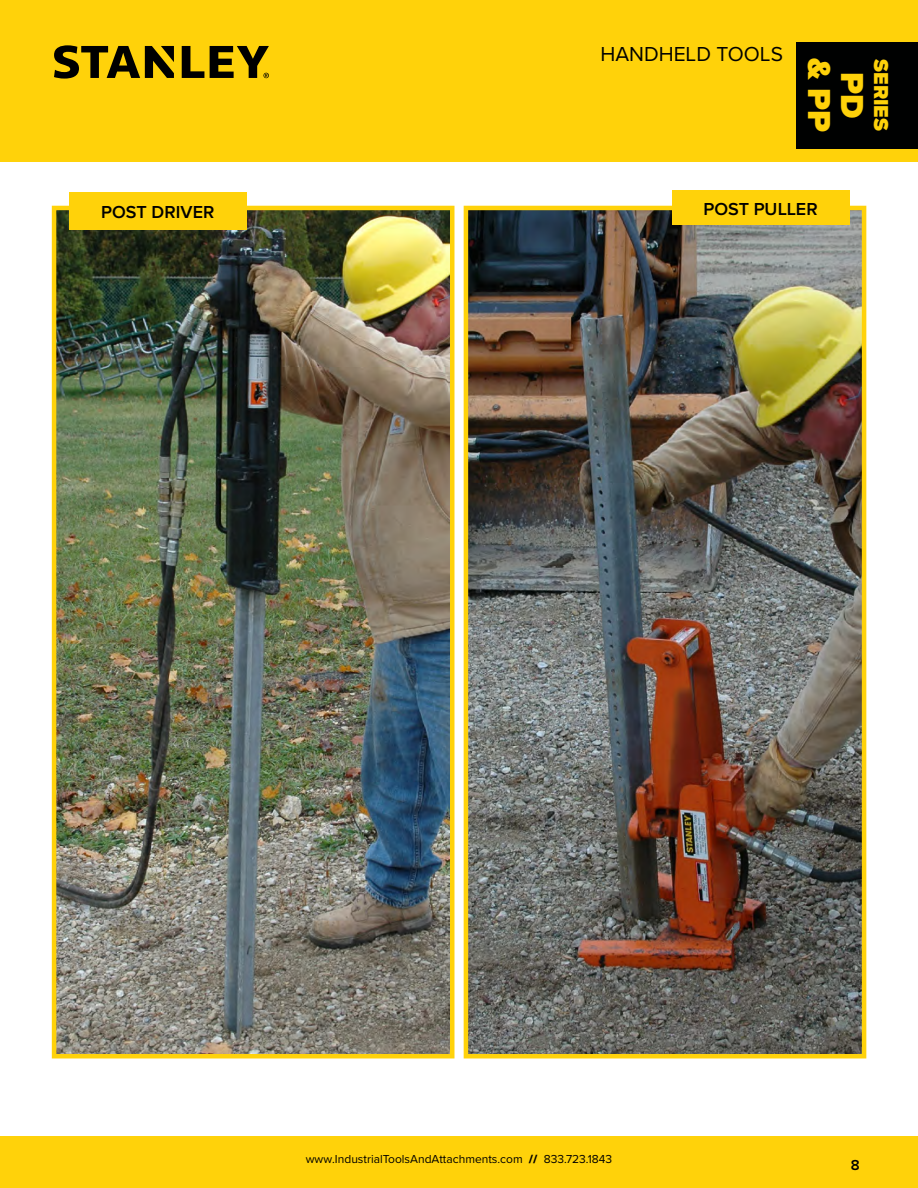
<style>
.page{position:relative;width:918px;height:1188px;background:#fff}
.page>*{position:absolute;margin:0;border:0;box-sizing:border-box;transform-origin:0 0}
.t1{font:900 33px/33px "Proxima Nova";color:#ffd20a;text-align:center}
.t2{font:21px "Proxima Nova";color:#000101}
.t3{font:900 21px "Proxima Nova";letter-spacing:.005em;color:#ffd20a}
.t4{font:600 18px "Proxima Nova";letter-spacing:.005em;color:#000}
.t5{font:600 15px "Proxima Nova";color:#000}
.t6{font:12px "Proxima Nova";color:#000}
.s1{font-weight:900}
</style>
<div class="page">
<div style="left:0;top:1136px;width:918px;height:52px;background:#ffd20a"></div>
<div style="left:0;top:0;width:918px;height:162px;background:#ffd20a"></div>
<div style="left:796px;top:42px;width:122px;height:107px;background:#000101"></div>
<svg style="left:54px;top:45px;width:215px;height:34px"></svg>
<img style="left:57px;top:211px;width:392px;height:842px">
<div style="left:52px;top:206px;width:402px;height:852px;border:4px solid #ffd20a"></div>
<img style="left:469px;top:211px;width:392px;height:842px">
<div style="left:464px;top:206px;width:402px;height:852px;border:4px solid #ffd20a"></div>
<div style="left:69px;top:192px;width:177px;height:38px;background:#ffd20a"></div>
<div style="left:672px;top:191px;width:177px;height:34px;background:#ffd20a"></div>
<h2 class="t2" style="left:600px;top:38px;width:184px">HANDHELD TOOLS</h2>
<h1 class="t1" style="left:869px;top:58px;width:75px;rotate:90deg">PD &amp; PP</h1>
<h2 class="t3" style="left:897px;top:59px;width:74px;rotate:90deg">SERIES</h2>
<h3 class="t4" style="left:101px;top:198px;width:115px">POST DRIVER</h3>
<h3 class="t4" style="left:703px;top:196px;width:116px">POST PULLER</h3>
<p class="t6" style="left:306px;top:1150px;width:308px">www.IndustrialToolsAndAttachments.com <span class="s1">//</span> 833.723.1843</p>
<p class="t5" style="left:851px;top:1154px;width:10px">8</p>
</div>
